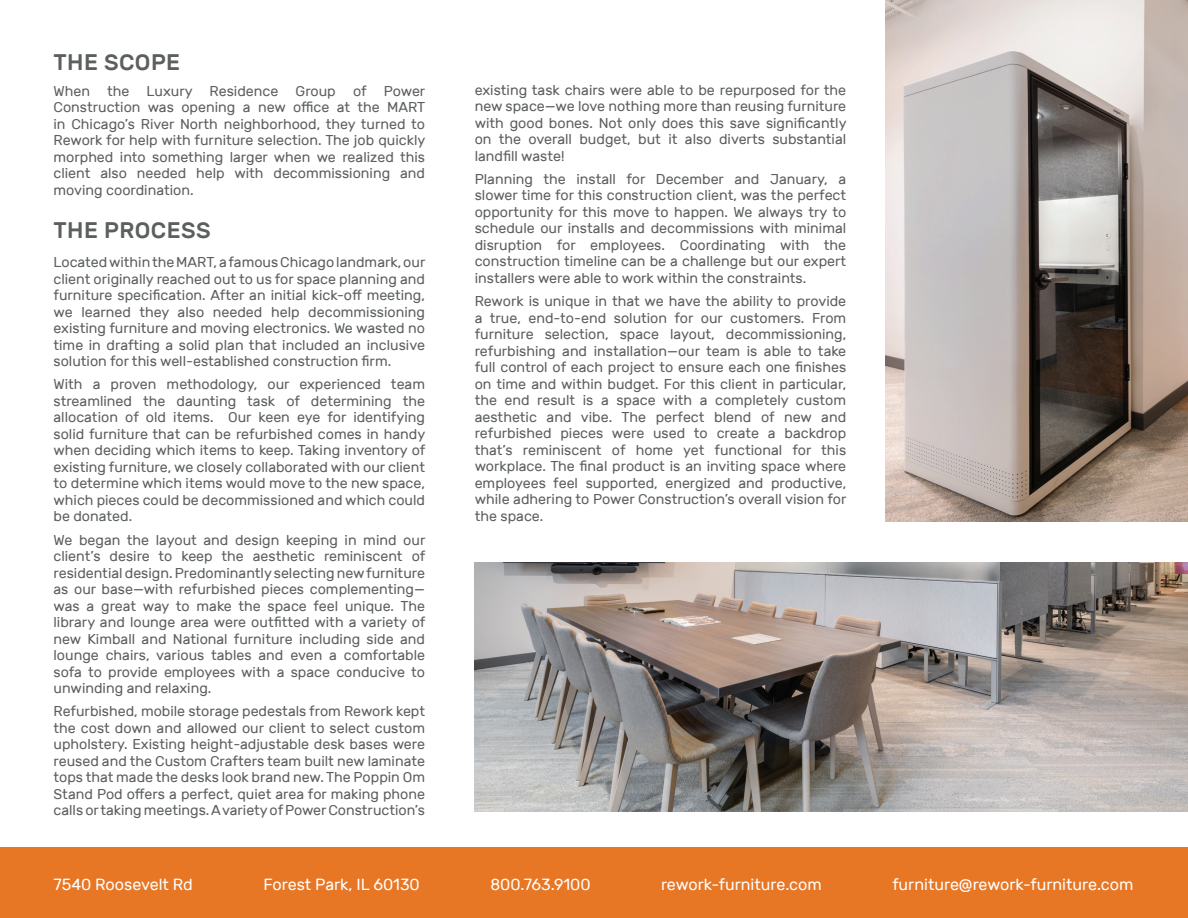
<style>
.page{position:relative;width:1188px;height:918px;background:#fff}
.page>*{position:absolute;margin:0;border:0;box-sizing:border-box;transform-origin:0 0}
.t1{font:500 22.5px "Rubik";letter-spacing:.02em;color:#5c5f5f}
.t2{font:16.05px "Rubik";color:#fff}
.t3{font:14.25px/16.5px "Rubik";color:#5c5f5f;text-align:justify}
</style>
<div class="page">
<div style="left:0;top:847px;width:1188px;height:71px;background:#e87725"></div>
<img style="left:885px;top:0;width:303px;height:522px">
<img style="left:475px;top:563px;width:713px;height:248px">
<h1 class="t1" style="left:54px;top:50px;width:128px">THE SCOPE</h1>
<p class="t3" style="left:54px;top:83px;width:373px">When the Luxury Residence Group of Power Construction was opening a new office at the MART in Chicago’s River North neighborhood, they turned to Rework for help with furniture selection. The job quickly morphed into something larger when we realized this client also needed help with decommissioning and moving coordination.</p>
<h1 class="t1" style="left:54px;top:218px;width:159px">THE PROCESS</h1>
<p class="t3" style="left:54px;top:254px;width:373px">Located within the MART, a famous Chicago landmark, our client originally reached out to us for space planning and furniture specification. After an initial kick-off meeting, we learned they also needed help decommissioning existing furniture and moving electronics. We wasted no time in drafting a solid plan that included an inclusive solution for this well-established construction firm.</p>
<p class="t3" style="left:54px;top:376px;width:373px">With a proven methodology, our experienced team streamlined the daunting task of determining the allocation of old items. Our keen eye for identifying solid furniture that can be refurbished comes in handy when deciding which items to keep. Taking inventory of existing furniture, we closely collaborated with our client to determine which items would move to the new space, which pieces could be decommissioned and which could be donated.</p>
<p class="t3" style="left:54px;top:532px;width:373px">We began the layout and design keeping in mind our client’s desire to keep the aesthetic reminiscent of residential design. Predominantly selecting new furniture as our base—with refurbished pieces complementing— was a great way to make the space feel unique. The library and lounge area were outfitted with a variety of new Kimball and National furniture including side and lounge chairs, various tables and even a comfortable sofa to provide employees with a space conducive to unwinding and relaxing.</p>
<p class="t3" style="left:54px;top:703px;width:373px">Refurbished, mobile storage pedestals from Rework kept the cost down and allowed our client to select custom upholstery. Existing height-adjustable desk bases were reused and the Custom Crafters team built new laminate tops that made the desks look brand new. The Poppin Om Stand Pod offers a perfect, quiet area for making phone calls or taking meetings. A variety of Power Construction’s</p>
<p class="t3" style="left:475px;top:82px;width:373px">existing task chairs were able to be repurposed for the new space—we love nothing more than reusing furniture with good bones. Not only does this save significantly on the overall budget, but it also diverts substantial landfill waste!</p>
<p class="t3" style="left:475px;top:171px;width:373px">Planning the install for December and January, a slower time for this construction client, was the perfect opportunity for this move to happen. We always try to schedule our installs and decommissions with minimal disruption for employees. Coordinating with the construction timeline can be a challenge but our expert installers were able to work within the constraints.</p>
<p class="t3" style="left:475px;top:293px;width:373px">Rework is unique in that we have the ability to provide a true, end-to-end solution for our customers. From furniture selection, space layout, decommissioning, refurbishing and installation—our team is able to take full control of each project to ensure each one finishes on time and within budget. For this client in particular, the end result is a space with a completely custom aesthetic and vibe. The perfect blend of new and refurbished pieces were used to create a backdrop that’s reminiscent of home yet functional for this workplace. The final product is an inviting space where employees feel supported, energized and productive, while adhering to Power Construction’s overall vision for the space.</p>
<p class="t2" style="left:54px;top:875px;width:141px">7540 Roosevelt Rd</p>
<p class="t2" style="left:263px;top:875px;width:158px">Forest Park, IL 60130</p>
<p class="t2" style="left:490px;top:875px;width:102px">800.763.9100</p>
<p class="t2" style="left:661px;top:875px;width:162px">rework-furniture.com</p>
<p class="t2" style="left:892px;top:875px;width:243px">furniture@rework-furniture.com</p>
</div>
